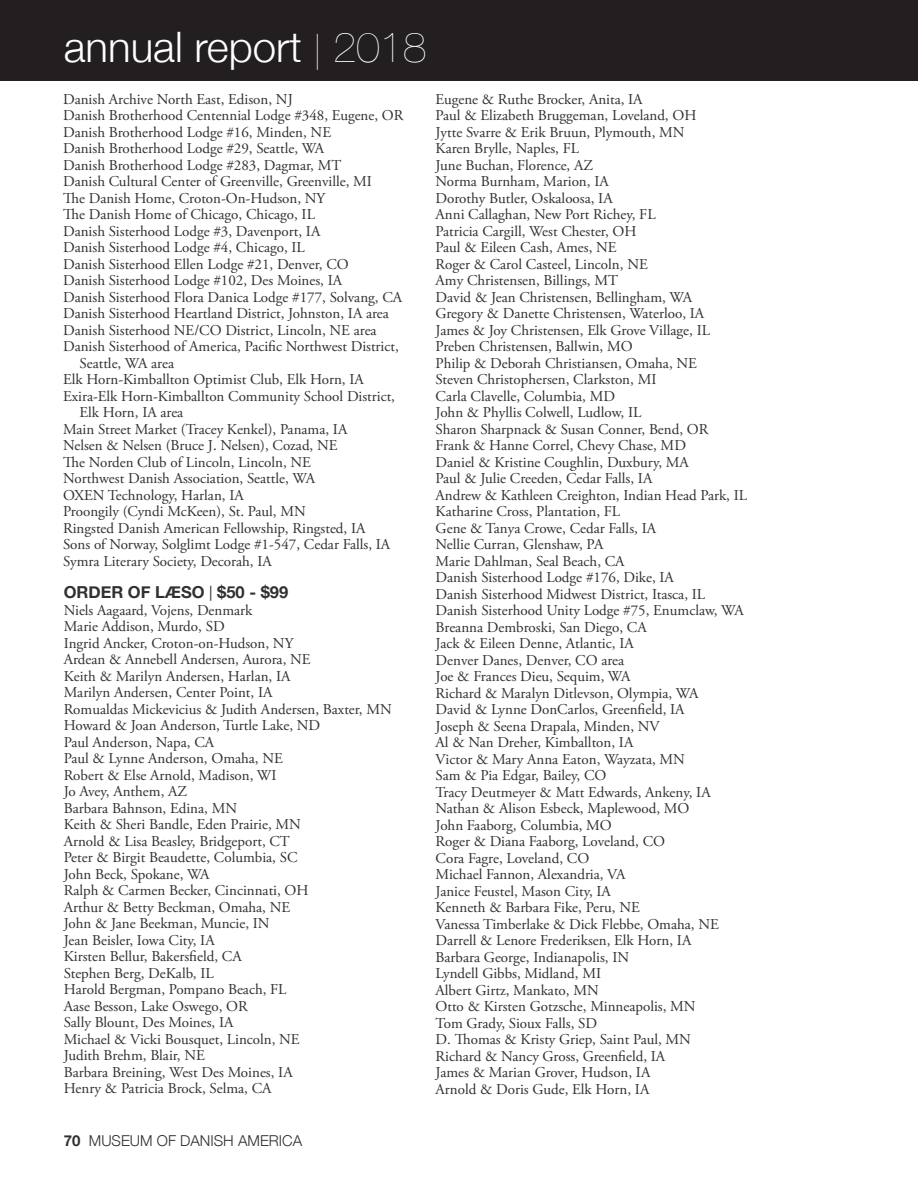
<style>
.page{position:relative;width:918px;height:1188px;background:#fff}
.page>*{position:absolute;margin:0;border:0;box-sizing:border-box;transform-origin:0 0}
.t1{font:300 42px "Helvetica Neue";color:#fff}
.t2{font:700 16.5px "Helvetica Neue";color:#312f30}
.t3{font:15px/16.5px "Adobe Garamond Pro";color:#312f30}
.t4{font:300 15px "Helvetica Neue";color:#312f30}
.s1{font-weight:200;font-size:36px}
.s2{font-weight:200}
.s3{font-family:"Caviar Dreams"}
.s4{font-weight:700}
</style>
<div class="page">
<div style="left:0;top:0;width:918px;height:81px;background:#231f20"></div>
<h1 class="t1" style="left:64px;top:13px;width:364px">ANNUAL REPORT <span class="s1">|</span> <span class="s2">2018</span></h1>
<p class="t3" style="left:63px;top:91px;width:231px">Danish Archive North East, Edison, NJ</p>
<p class="t3" style="left:63px;top:108px;width:342px">Danish Brotherhood Centennial Lodge #348, Eugene, OR</p>
<p class="t3" style="left:63px;top:124px;width:270px">Danish Brotherhood Lodge #16, Minden, NE</p>
<p class="t3" style="left:63px;top:141px;width:263px">Danish Brotherhood Lodge #29, Seattle, WA</p>
<p class="t3" style="left:63px;top:157px;width:280px">Danish Brotherhood Lodge #283, Dagmar, MT</p>
<p class="t3" style="left:63px;top:174px;width:310px">Danish Cultural Center of Greenville, Greenville, MI</p>
<p class="t3" style="left:63px;top:190px;width:264px">The Danish Home, Croton-On-Hudson, NY</p>
<p class="t3" style="left:63px;top:207px;width:253px">The Danish Home of Chicago, Chicago, IL</p>
<p class="t3" style="left:63px;top:223px;width:259px">Danish Sisterhood Lodge #3, Davenport, IA</p>
<p class="t3" style="left:63px;top:240px;width:243px">Danish Sisterhood Lodge #4, Chicago, IL</p>
<p class="t3" style="left:63px;top:256px;width:287px">Danish Sisterhood Ellen Lodge #21, Denver, CO</p>
<p class="t3" style="left:63px;top:273px;width:281px">Danish Sisterhood Lodge #102, Des Moines, IA</p>
<p class="t3" style="left:63px;top:289px;width:341px">Danish Sisterhood Flora Danica Lodge #177, Solvang, CA</p>
<p class="t3" style="left:63px;top:306px;width:327px">Danish Sisterhood Heartland District, Johnston, IA area</p>
<p class="t3" style="left:63px;top:322px;width:315px">Danish Sisterhood NE/CO District, Lincoln, NE area</p>
<p class="t3" style="left:63px;top:339px;width:337px">Danish Sisterhood of America, Pacific Northwest District,</p>
<p class="t3" style="left:80px;top:355px;width:96px">Seattle, WA area</p>
<p class="t3" style="left:63px;top:372px;width:302px">Elk Horn-Kimballton Optimist Club, Elk Horn, IA</p>
<p class="t3" style="left:63px;top:388px;width:333px">Exira-Elk Horn-Kimballton Community School District,</p>
<p class="t3" style="left:80px;top:405px;width:105px">Elk Horn, IA area</p>
<p class="t3" style="left:63px;top:421px;width:286px">Main Street Market (Tracey Kenkel), Panama, IA</p>
<p class="t3" style="left:63px;top:438px;width:276px">Nelsen &amp; Nelsen (Bruce J. Nelsen), Cozad, NE</p>
<p class="t3" style="left:63px;top:454px;width:249px">The Norden Club of Lincoln, Lincoln, NE</p>
<p class="t3" style="left:63px;top:471px;width:253px">Northwest Danish Association, Seattle, WA</p>
<p class="t3" style="left:63px;top:487px;width:182px">OXEN Technology, Harlan, IA</p>
<p class="t3" style="left:63px;top:504px;width:244px">Proongily (Cyndi McKeen), St. Paul, MN</p>
<p class="t3" style="left:63px;top:520px;width:304px">Ringsted Danish American Fellowship, Ringsted, IA</p>
<p class="t3" style="left:63px;top:537px;width:329px">Sons of Norway, Solglimt Lodge #1-547, Cedar Falls, IA</p>
<p class="t3" style="left:63px;top:553px;width:210px">Symra Literary Society, Decorah, IA</p>
<p class="t2" style="left:64px;top:579px;width:13px">ORDER</p>
<p class="t2" style="left:128px;top:579px;width:162px">OF LÆSO <span class="s3">|</span> $50 - $99</p>
<p class="t3" style="left:64px;top:602px;width:330px">Niels Aagaard, Vojens, Denmark<br>Marie Addison, Murdo, SD<br>Ingrid Ancker, Croton-on-Hudson, NY<br>Ardean &amp; Annebell Andersen, Aurora, NE<br>Keith &amp; Marilyn Andersen, Harlan, IA<br>Marilyn Andersen, Center Point, IA<br>Romualdas Mickevicius &amp; Judith Andersen, Baxter, MN<br>Howard &amp; Joan Anderson, Turtle Lake, ND<br>Paul Anderson, Napa, CA<br>Paul &amp; Lynne Anderson, Omaha, NE<br>Robert &amp; Else Arnold, Madison, WI<br>Jo Avey, Anthem, AZ<br>Barbara Bahnson, Edina, MN<br>Keith &amp; Sheri Bandle, Eden Prairie, MN<br>Arnold &amp; Lisa Beasley, Bridgeport, CT<br>Peter &amp; Birgit Beaudette, Columbia, SC<br>John Beck, Spokane, WA<br>Ralph &amp; Carmen Becker, Cincinnati, OH<br>Arthur &amp; Betty Beckman, Omaha, NE<br>John &amp; Jane Beekman, Muncie, IN<br>Jean Beisler, Iowa City, IA<br>Kirsten Bellur, Bakersfield, CA<br>Stephen Berg, DeKalb, IL<br>Harold Bergman, Pompano Beach, FL<br>Aase Besson, Lake Oswego, OR<br>Sally Blount, Des Moines, IA<br>Michael &amp; Vicki Bousquet, Lincoln, NE<br>Judith Brehm, Blair, NE<br>Barbara Breining, West Des Moines, IA<br>Henry &amp; Patricia Brock, Selma, CA</p>
<p class="t3" style="left:436px;top:91px;width:313px">Eugene &amp; Ruthe Brocker, Anita, IA<br>Paul &amp; Elizabeth Bruggeman, Loveland, OH<br>Jytte Svarre &amp; Erik Bruun, Plymouth, MN<br>Karen Brylle, Naples, FL<br>June Buchan, Florence, AZ<br>Norma Burnham, Marion, IA<br>Dorothy Butler, Oskaloosa, IA<br>Anni Callaghan, New Port Richey, FL<br>Patricia Cargill, West Chester, OH<br>Paul &amp; Eileen Cash, Ames, NE<br>Roger &amp; Carol Casteel, Lincoln, NE<br>Amy Christensen, Billings, MT<br>David &amp; Jean Christensen, Bellingham, WA<br>Gregory &amp; Danette Christensen, Waterloo, IA<br>James &amp; Joy Christensen, Elk Grove Village, IL Preben Christensen, Ballwin, MO<br>Philip &amp; Deborah Christiansen, Omaha, NE<br>Steven Christophersen, Clarkston, MI<br>Carla Clavelle, Columbia, MD<br>John &amp; Phyllis Colwell, Ludlow, IL<br>Sharon Sharpnack &amp; Susan Conner, Bend, OR<br>Frank &amp; Hanne Correl, Chevy Chase, MD<br>Daniel &amp; Kristine Coughlin, Duxbury, MA<br>Paul &amp; Julie Creeden, Cedar Falls, IA<br>Andrew &amp; Kathleen Creighton, Indian Head Park, IL Katharine Cross, Plantation, FL<br>Gene &amp; Tanya Crowe, Cedar Falls, IA<br>Nellie Curran, Glenshaw, PA<br>Marie Dahlman, Seal Beach, CA<br>Danish Sisterhood Lodge #176, Dike, IA<br>Danish Sisterhood Midwest District, Itasca, IL Danish Sisterhood Unity Lodge #75, Enumclaw, WA Breanna Dembroski, San Diego, CA<br>Jack &amp; Eileen Denne, Atlantic, IA<br>Denver Danes, Denver, CO area<br>Joe &amp; Frances Dieu, Sequim, WA<br>Richard &amp; Maralyn Ditlevson, Olympia, WA<br>David &amp; Lynne DonCarlos, Greenfield, IA<br>Joseph &amp; Seena Drapala, Minden, NV<br>Al &amp; Nan Dreher, Kimballton, IA<br>Victor &amp; Mary Anna Eaton, Wayzata, MN<br>Sam &amp; Pia Edgar, Bailey, CO<br>Tracy Deutmeyer &amp; Matt Edwards, Ankeny, IA Nathan &amp; Alison Esbeck, Maplewood, MO<br>John Faaborg, Columbia, MO<br>Roger &amp; Diana Faaborg, Loveland, CO<br>Cora Fagre, Loveland, CO<br>Michael Fannon, Alexandria, VA<br>Janice Feustel, Mason City, IA<br>Kenneth &amp; Barbara Fike, Peru, NE<br>Vanessa Timberlake &amp; Dick Flebbe, Omaha, NE Darrell &amp; Lenore Frederiksen, Elk Horn, IA<br>Barbara George, Indianapolis, IN<br>Lyndell Gibbs, Midland, MI<br>Albert Girtz, Mankato, MN<br>Otto &amp; Kirsten Gotzsche, Minneapolis, MN<br>Tom Grady, Sioux Falls, SD<br>D. Thomas &amp; Kristy Griep, Saint Paul, MN<br>Richard &amp; Nancy Gross, Greenfield, IA<br>James &amp; Marian Grover, Hudson, IA<br>Arnold &amp; Doris Gude, Elk Horn, IA</p>
<p class="t4" style="left:64px;top:1128px;width:238px"><span class="s4">70</span> MUSEUM OF DANISH AMERICA</p>
</div>
